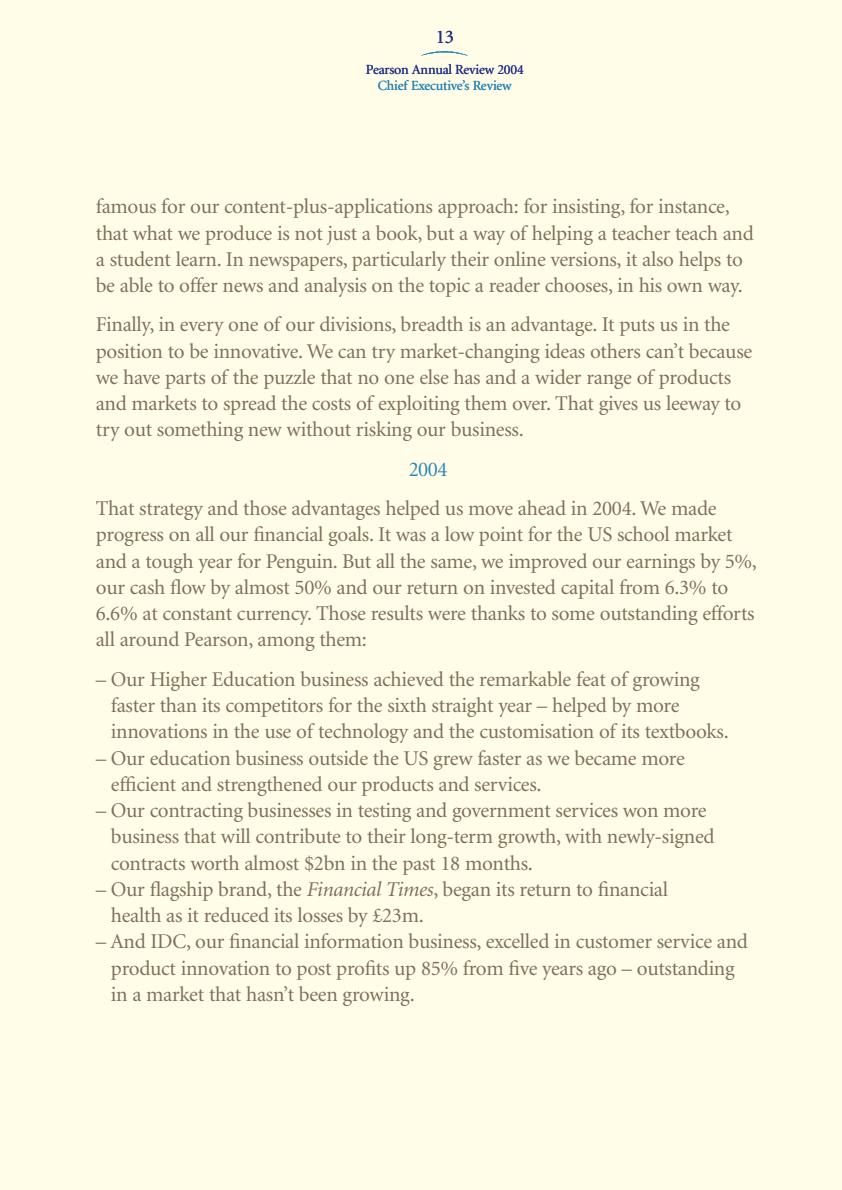
<style>
.page{position:relative;width:842px;height:1190px;background:#fffde8}
.page>*{position:absolute;margin:0;border:0;box-sizing:border-box;transform-origin:0 0}
.t1{font:21px/26.2px "Minion";letter-spacing:-.015em;color:#806f58}
.t2{font:21px "Minion";color:#2a88b5}
.t3{font:19.25px "Minion";color:#243289}
.t4{font:14px "Minion";letter-spacing:-.015em;color:#243289}
.t5{font:14px "Minion";letter-spacing:-.015em;color:#2a88b5}
.s1{font-style:italic}
</style>
<div class="page">
<img style="left:421px;top:51px;width:47px;height:5px">
<p class="t3" style="left:436px;top:30px;width:20px">13</p>
<p class="t4" style="left:366px;top:64px;width:159px">Pearson Annual Review 2004</p>
<p class="t5" style="left:378px;top:80px;width:135px">Chief Executive’s Review</p>
<p class="t1" style="left:96px;top:195px;width:659px">famous for our content-plus-applications approach: for insisting, for instance, that what we produce is not just a book, but a way of helping a teacher teach and a student learn. In newspapers, particularly their online versions, it also helps to be able to offer news and analysis on the topic a reader chooses, in his own way.</p>
<p class="t1" style="left:96px;top:313px;width:658px">Finally, in every one of our divisions, breadth is an advantage. It puts us in the position to be innovative. We can try market-changing ideas others can’t because we have parts of the puzzle that no one else has and a wider range of products and markets to spread the costs of exploiting them over. That gives us leeway to try out something new without risking our business.</p>
<p class="t2" style="left:409px;top:461px;width:40px">2004</p>
<p class="t1" style="left:96px;top:497px;width:662px">That strategy and those advantages helped us move ahead in 2004. We made progress on all our financial goals. It was a low point for the US school market and a tough year for Penguin. But all the same, we improved our earnings by 5%, our cash flow by almost 50% and our return on invested capital from 6.3% to 6.6% at constant currency. Those results were thanks to some outstanding efforts all around Pearson, among them:</p>
<p class="t1" style="left:111px;top:668px;width:619px;text-indent:-15px">– Our Higher Education business achieved the remarkable feat of growing faster than its competitors for the sixth straight year – helped by more innovations in the use of technology and the customisation of its textbooks.</p>
<p class="t1" style="left:111px;top:747px;width:575px;text-indent:-15px">– Our education business outside the US grew faster as we became more efficient and strengthened our products and services.</p>
<p class="t1" style="left:111px;top:799px;width:605px;text-indent:-15px">– Our contracting businesses in testing and government services won more business that will contribute to their long-term growth, with newly-signed contracts worth almost $2bn in the past 18 months.</p>
<p class="t1" style="left:111px;top:878px;width:559px;text-indent:-15px">– Our flagship brand, the <span class="s1">Financial Times</span>, began its return to financial health as it reduced its losses by £23m.</p>
<p class="t1" style="left:111px;top:930px;width:638px;text-indent:-15px">– And IDC, our financial information business, excelled in customer service and product innovation to post profits up 85% from five years ago – outstanding in a market that hasn’t been growing.</p>
</div>
